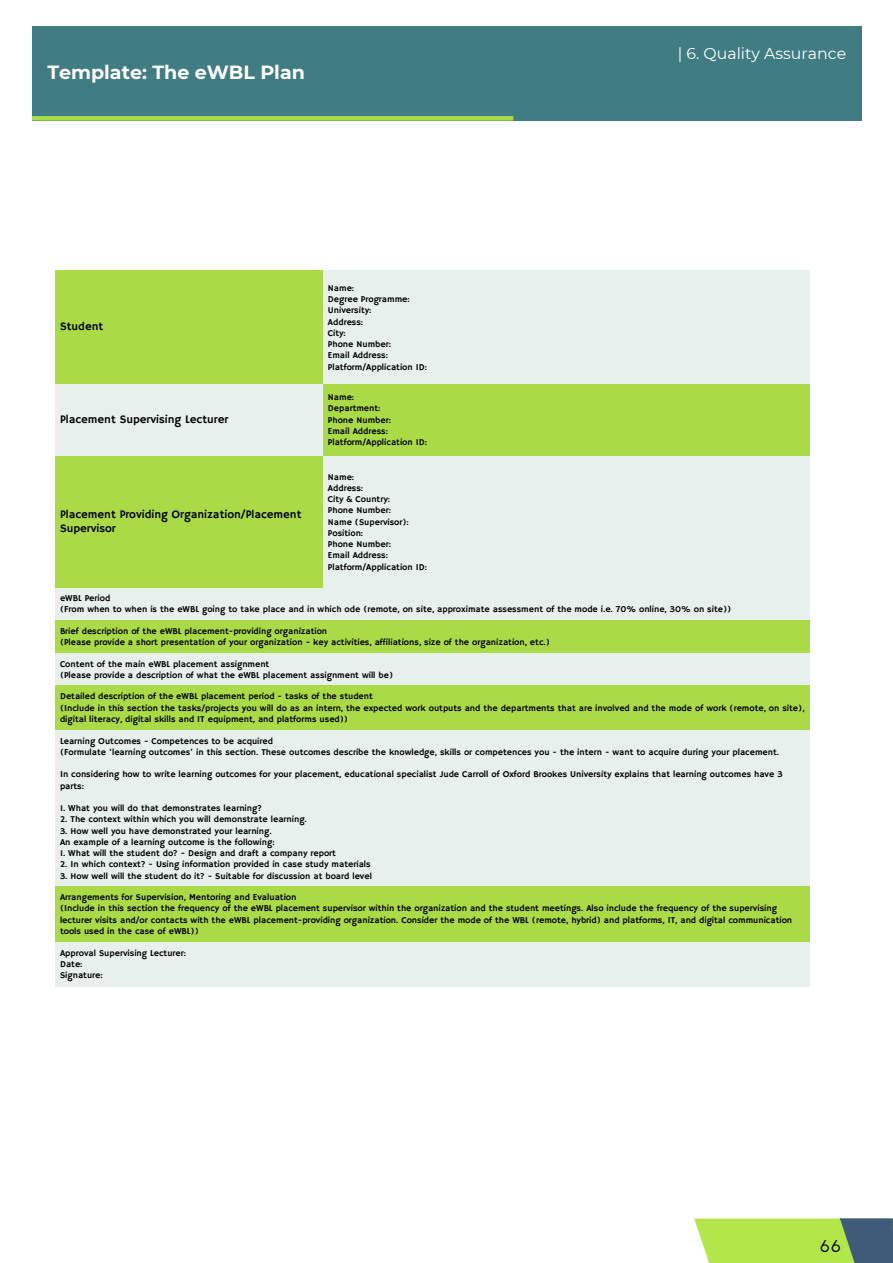
<style>
.page{position:relative;width:893px;height:1263px;background:#fff}
.page>*{position:absolute;margin:0;border:0;box-sizing:border-box;transform-origin:0 0}
.t1{font:700 19.05px "Montserrat";color:#fff}
.t2{font:15.75px "Montserrat";color:#fff}
.t3{font:300 15px "LEMONMILK";color:#000}
.t4{font:11.55px/14.5px "Hammersmith One";color:#000}
.t5{font:9px/11.2px "Hammersmith One";color:#000}
</style>
<div class="page">
<div style="left:56px;top:270px;width:267px;height:114px;background:#aadb46"></div>
<div style="left:323px;top:270px;width:487px;height:114px;background:#e7f0ec"></div>
<div style="left:56px;top:384px;width:267px;height:72px;background:#e7f0ec"></div>
<div style="left:323px;top:384px;width:487px;height:72px;background:#aadb46"></div>
<div style="left:56px;top:456px;width:267px;height:132px;background:#aadb46"></div>
<div style="left:323px;top:456px;width:487px;height:132px;background:#e7f0ec"></div>
<div style="left:56px;top:588px;width:754px;height:32px;background:#e7f0ec"></div>
<div style="left:56px;top:620px;width:754px;height:33px;background:#aadb46"></div>
<div style="left:56px;top:653px;width:754px;height:33px;background:#e7f0ec"></div>
<div style="left:56px;top:686px;width:754px;height:44px;background:#aadb46"></div>
<div style="left:56px;top:730px;width:754px;height:157px;background:#e7f0ec"></div>
<div style="left:56px;top:887px;width:754px;height:55px;background:#aadb46"></div>
<div style="left:56px;top:942px;width:754px;height:44px;background:#e7f0ec"></div>
<svg style="left:694px;top:1218px;width:199px;height:45px;background:#9cc85d"></svg>
<div style="left:32px;top:26px;width:829px;height:95px;background:#407d82"></div>
<div style="left:32px;top:116px;width:481px;height:5px;background:#aadb46"></div>
<p class="t1" style="left:47px;top:59px;width:259px">Template: The eWBL Plan</p>
<p class="t4" style="left:60px;top:320px;width:45px">Student</p>
<p class="t4" style="left:60px;top:412px;width:170px">Placement Supervising Lecturer</p>
<p class="t5" style="left:328px;top:283px;width:101px">Name:<br>Degree Programme:<br>University:<br>Address:<br>City:<br>Phone Number:<br>Email Address:<br>Platform/Application ID:</p>
<p class="t5" style="left:328px;top:392px;width:101px">Name:<br>Department:<br>Phone Number:<br>Email Address:<br>Platform/Application ID:</p>
<p class="t2" style="left:678px;top:42px;width:170px">| 6. Quality Assurance</p>
<p class="t5" style="left:328px;top:471px;width:101px">Name:<br>Address:<br>City &amp; Country:<br>Phone Number:<br>Name (Supervisor):<br>Position:<br>Phone Number:<br>Email Address:<br>Platform/Application ID:</p>
<p class="t5" style="left:60px;top:593px;width:673px">eWBL Period<br>(From when to when is the eWBL going to take place and in which ode (remote, on site, approximate assessment of the mode i.e. 70% online, 30% on site))</p>
<p class="t5" style="left:60px;top:626px;width:491px">Brief description of the eWBL placement-providing organization<br>(Please provide a short presentation of your organization - key activities, affiliations, size of the organization, etc.)</p>
<p class="t5" style="left:60px;top:659px;width:335px">Content of the main eWBL placement assignment<br>(Please provide a description of what the eWBL placement assignment will be)</p>
<p class="t5" style="left:60px;top:691px;width:746px">Detailed description of the eWBL placement period - tasks of the student<br>(Include in this section the tasks/projects you will do as an intern, the expected work outputs and the departments that are involved and the mode of work (remote, on site), digital literacy, digital skills and IT equipment, and platforms used))</p>
<p class="t5" style="left:60px;top:735px;width:720px">Learning Outcomes - Competences to be acquired<br>(Formulate ‘learning outcomes’ in this section. These outcomes describe the knowledge, skills or competences you - the intern - want to acquire during your placement.</p>
<p class="t5" style="left:60px;top:769px;width:724px">In considering how to write learning outcomes for your placement, educational specialist Jude Carroll of Oxford Brookes University explains that learning outcomes have 3 parts:</p>
<p class="t5" style="left:60px;top:803px;width:203px">1. What you will do that demonstrates learning?</p>
<p class="t5" style="left:60px;top:814px;width:248px">2. The context within which you will demonstrate learning.</p>
<p class="t5" style="left:60px;top:825px;width:216px">3. How well you have demonstrated your learning.<br>An example of a learning outcome is the following:</p>
<p class="t5" style="left:60px;top:848px;width:277px">1. What will the student do? - Design and draft a company report</p>
<p class="t5" style="left:60px;top:859px;width:312px">2. In which context? - Using information provided in case study materials</p>
<p class="t5" style="left:60px;top:870px;width:313px">3. How well will the student do it? - Suitable for discussion at board level</p>
<p class="t5" style="left:60px;top:892px;width:734px">Arrangements for Supervision, Mentoring and Evaluation<br>(Include in this section the frequency of the eWBL placement supervisor within the organization and the student meetings. Also include the frequency of the supervising lecturer visits and/or contacts with the eWBL placement-providing organization. Consider the mode of the WBL (remote, hybrid) and platforms, IT, and digital communication tools used in the case of eWBL))</p>
<p class="t5" style="left:60px;top:947px;width:128px">Approval Supervising Lecturer:<br>Date:<br>Signature:</p>
<p class="t4" style="left:60px;top:507px;width:243px">Placement Providing Organization/Placement<br>Supervisor</p>
<p class="t3" style="left:820px;top:1236px;width:22px">66</p>
</div>
